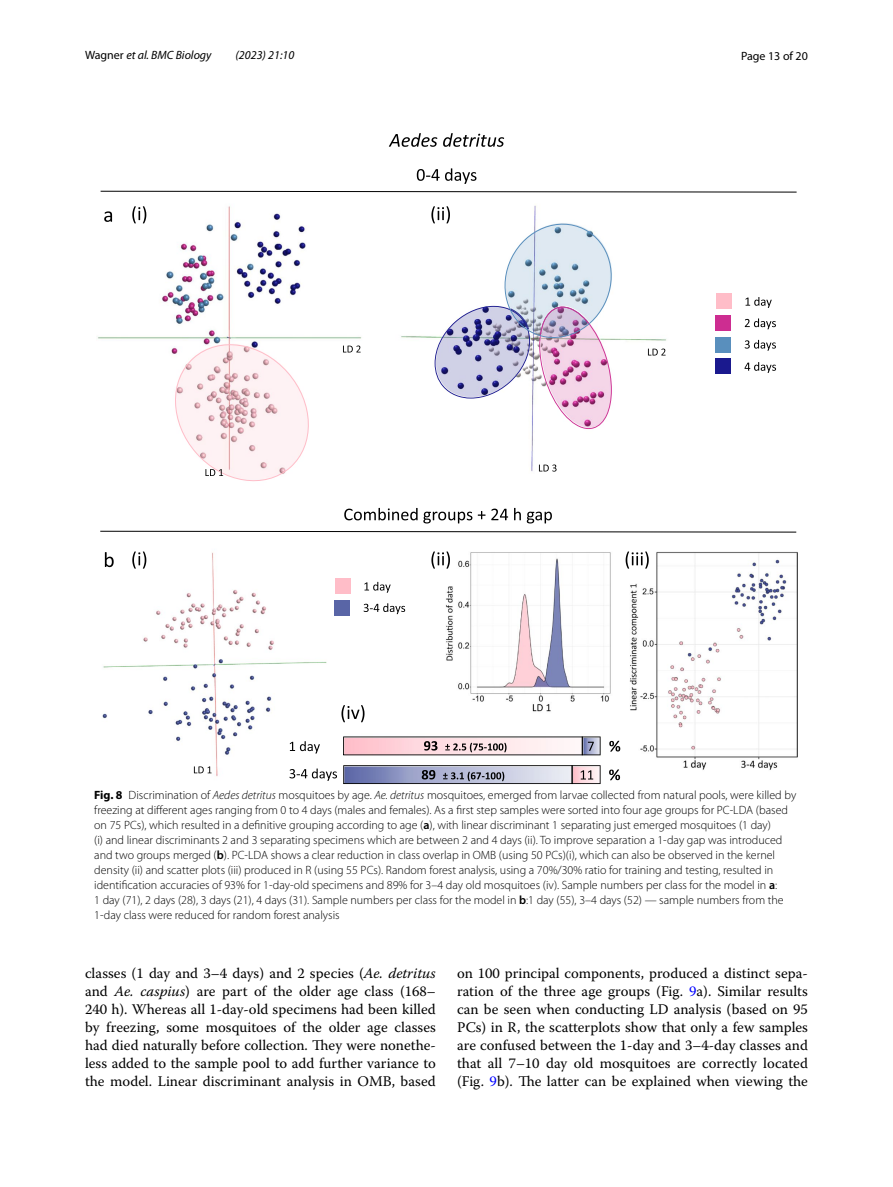
<style>
.page{position:relative;width:893px;height:1187px;background:#fff}
.page>*{position:absolute;margin:0;border:0;box-sizing:border-box;transform-origin:0 0}
.t1{font:14.7px/18px "Warnock Pro";color:#000;text-align:justify}
.t2{font:300 12px/15px "Myriad Pro";color:#000}
.t3{font:italic 12px "Myriad Pro";color:#000}
.t4{font:12px "Myriad Pro";color:#000}
.s1{font-style:normal}
.s2{font-weight:700}
.s3{font-style:italic}
.s4{font-weight:600}
.s5{color:#00f}
</style>
<div class="page">
<img style="left:97px;top:205px;width:700px;height:576px">
<div style="left:716px;top:315px;width:15px;height:15px;background:#cd2d91"></div>
<div style="left:716px;top:293px;width:15px;height:16px;background:#ffbdc8"></div>
<div style="left:716px;top:337px;width:15px;height:15px;background:#598fbd"></div>
<div style="left:716px;top:359px;width:15px;height:15px;background:#1a198e"></div>
<svg style="left:745px;top:297px;width:27px;height:11px"></svg>
<svg style="left:745px;top:318px;width:31px;height:11px"></svg>
<svg style="left:745px;top:340px;width:31px;height:11px"></svg>
<svg style="left:744px;top:362px;width:32px;height:11px"></svg>
<svg style="left:100px;top:191px;width:697px;height:2px"></svg>
<svg style="left:389px;top:133px;width:115px;height:14px"></svg>
<div style="left:335px;top:600px;width:15px;height:15px;background:#5965a6"></div>
<div style="left:335px;top:578px;width:15px;height:15px;background:#ffbdc8"></div>
<svg style="left:364px;top:582px;width:27px;height:10px"></svg>
<svg style="left:364px;top:603px;width:41px;height:11px"></svg>
<svg style="left:100px;top:530px;width:697px;height:2px"></svg>
<svg style="left:344px;top:508px;width:208px;height:15px"></svg>
<svg style="left:290px;top:741px;width:30px;height:12px"></svg>
<svg style="left:290px;top:768px;width:47px;height:12px"></svg>
<svg style="left:609px;top:740px;width:11px;height:11px"></svg>
<svg style="left:609px;top:769px;width:11px;height:11px"></svg>
<svg style="left:343px;top:765px;width:258px;height:19px;background:#9c9db4"></svg>
<svg style="left:343px;top:736px;width:258px;height:19px"></svg>
<svg style="left:417px;top:168px;width:59px;height:16px"></svg>
<svg style="left:104px;top:211px;width:8px;height:11px"></svg>
<svg style="left:132px;top:206px;width:14px;height:17px"></svg>
<svg style="left:431px;top:206px;width:188px;height:223px"></svg>
<svg style="left:105px;top:552px;width:9px;height:15px"></svg>
<svg style="left:132px;top:551px;width:14px;height:17px"></svg>
<svg style="left:431px;top:551px;width:19px;height:17px"></svg>
<svg style="left:626px;top:551px;width:23px;height:17px"></svg>
<svg style="left:341px;top:705px;width:23px;height:17px"></svg>
<svg style="left:168px;top:334px;width:147px;height:155px"></svg>
<svg style="left:343px;top:345px;width:18px;height:7px"></svg>
<svg style="left:648px;top:348px;width:18px;height:7px"></svg>
<svg style="left:539px;top:464px;width:18px;height:7px"></svg>
<svg style="left:194px;top:766px;width:18px;height:7px"></svg>
<p class="t3" style="left:85px;top:48px;width:128px"><span class="s1">Wagner</span> et al. BMC Biology</p>
<p class="t3" style="left:236px;top:48px;width:60px">(2023) 21:10</p>
<p class="t4" style="left:741px;top:48px;width:68px">Page 13 of 20</p>
<p class="t2" style="left:94px;top:787px;width:703px"><span class="s2">Fig. 8</span> Discrimination of <span class="s3">Aedes detritus</span> mosquitoes by age. <span class="s3">Ae. detritus</span> mosquitoes, emerged from larvae collected from natural pools, were killed by freezing at different ages ranging from 0 to 4 days (males and females). As a first step samples were sorted into four age groups for PC-LDA (based on 75 PCs), which resulted in a definitive grouping according to age (<span class="s4">a</span>), with linear discriminant 1 separating just emerged mosquitoes (1 day)<br>(i) and linear discriminants 2 and 3 separating specimens which are between 2 and 4 days (ii). To improve separation a 1-day gap was introduced and two groups merged (<span class="s4">b</span>). PC-LDA shows a clear reduction in class overlap in OMB (using 50 PCs)(i), which can also be observed in the kernel density (ii) and scatter plots (iii) produced in R (using 55 PCs). Random forest analysis, using a 70%/30% ratio for training and testing, resulted in identification accuracies of 93% for 1-day-old specimens and 89% for 3–4 day old mosquitoes (iv). Sample numbers per class for the model in <span class="s4">a</span>:<br>1 day (71), 2 days (28), 3 days (21), 4 days (31). Sample numbers per class for the model in <span class="s4">b</span>:1 day (55), 3–4 days (52) — sample numbers from the 1-day class were reduced for random forest analysis</p>
<p class="t1" style="left:85px;top:963px;width:352px">classes (1 day and 3–4 days) and 2 species (<span class="s3">Ae. detritus </span>and <span class="s3">Ae. caspius</span>) are part of the older age class (168– 240 h). Whereas all 1-day-old specimens had been killed by freezing, some mosquitoes of the older age classes had died naturally before collection. They were nonethe&shy;less added to the sample pool to add further variance to the model. Linear discriminant analysis in OMB, based</p>
<p class="t1" style="left:457px;top:963px;width:352px">on 100 principal components, produced a distinct sepa&shy;ration of the three age groups (Fig. <span class="s5">9</span>a). Similar results can be seen when conducting LD analysis (based on 95<br>PCs) in R, the scatterplots show that only a few samples are confused between the 1-day and 3–4-day classes and that all 7–10 day old mosquitoes are correctly located (Fig. <span class="s5">9</span>b). The latter can be explained when viewing the</p>
</div>
